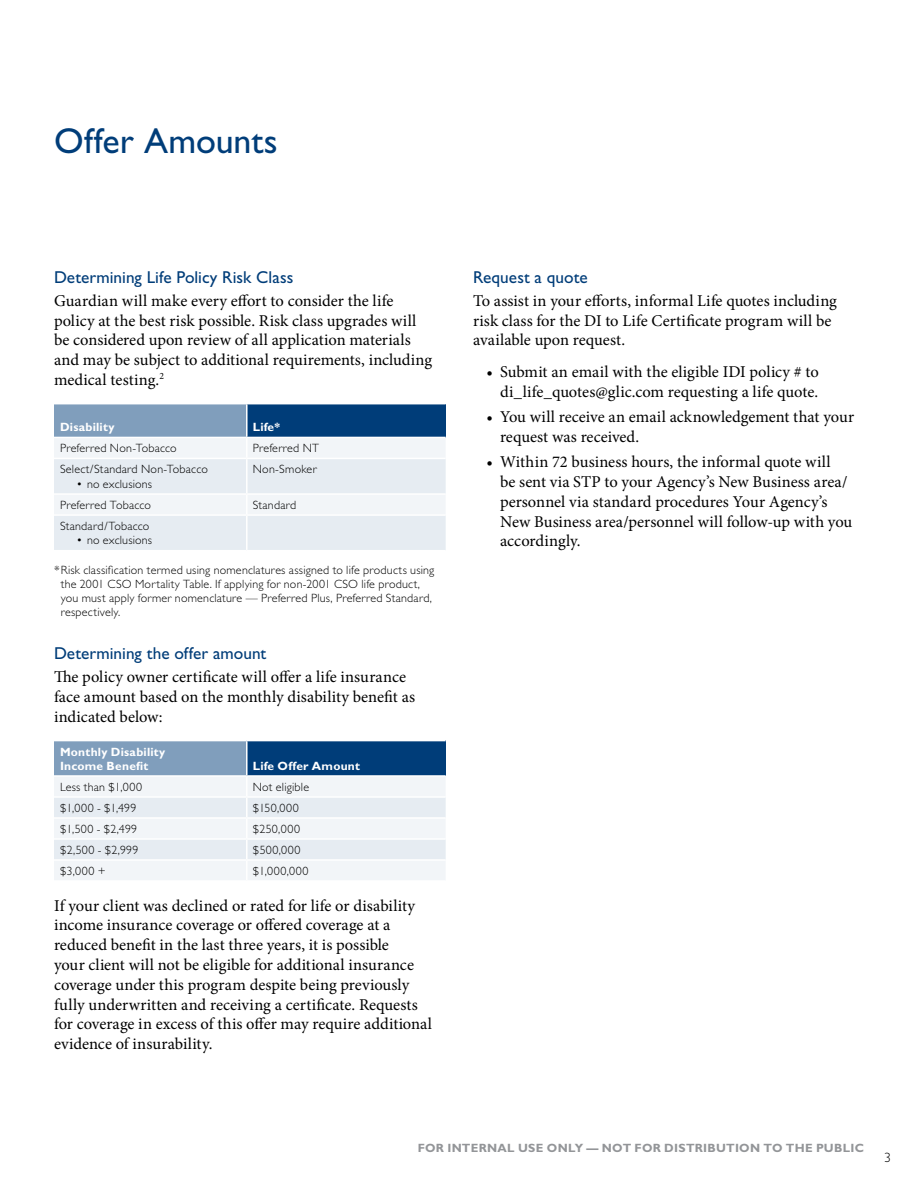
<style>
.page{position:relative;width:918px;height:1188px;background:#fff}
.page>*{position:absolute;margin:0;border:0;box-sizing:border-box;transform-origin:0 0}
.t1{font:36px "Gill Sans";letter-spacing:.005em;color:#003d79}
.t2{font:17.25px "Gill Sans";color:#003d79}
.t3{font:16.5px/19.8px "Minion Pro";color:#000}
.t4{font:300 13.5px "Gill Sans";color:#000}
.t5{font:300 12px/13.8px "Gill Sans";letter-spacing:.02em;color:#000}
.t6{font:700 12px/14.4px "Gill Sans";letter-spacing:.02em;color:#fff}
.t7{font:700 12px "Gill Sans";letter-spacing:.025em;color:#939598}
</style>
<div class="page">
<div style="left:54px;top:404px;width:193px;height:33px;background:#809ebc"></div>
<div style="left:247px;top:404px;width:199px;height:33px;background:#003d79"></div>
<hr style="left:246px;top:404px;width:2px;height:33px;background:#fff">
<svg style="left:54px;top:437px;width:392px;height:113px"></svg>
<hr style="left:54px;top:514px;width:193px;height:2px;background:#fff">
<hr style="left:247px;top:514px;width:199px;height:2px;background:#fff">
<hr style="left:246px;top:516px;width:2px;height:34px;background:#fff">
<div style="left:54px;top:741px;width:193px;height:35px;background:#809ebc"></div>
<div style="left:247px;top:741px;width:199px;height:35px;background:#003d79"></div>
<hr style="left:246px;top:741px;width:2px;height:34px;background:#fff">
<hr style="left:54px;top:775px;width:193px;height:2px;background:#fff">
<hr style="left:247px;top:775px;width:199px;height:2px;background:#fff">
<svg style="left:54px;top:777px;width:392px;height:103px"></svg>
<h1 class="t1" style="left:54px;top:120px;width:225px">Offer Amounts</h1>
<p class="t2" style="left:54px;top:267px;width:241px">Determining Life Policy Risk Class</p>
<p class="t3" style="left:54px;top:291px;width:380px">Guardian will make every effort to consider the life policy at the best risk possible. Risk class upgrades will be considered upon review of all application materials and may be subject to additional requirements, including medical testing.<sup>2</sup></p>
<p class="t6" style="left:60px;top:420px;width:56px">Disability</p>
<p class="t6" style="left:253px;top:420px;width:29px">Life*</p>
<p class="t5" style="left:60px;top:442px;width:118px">Preferred Non-Tobacco</p>
<p class="t5" style="left:253px;top:442px;width:68px">Preferred NT</p>
<p class="t5" style="left:60px;top:463px;width:149px">Select/Standard Non-Tobacco</p>
<p class="t5" style="left:76px;top:477px;width:77px">• no exclusions</p>
<p class="t5" style="left:253px;top:463px;width:65px">Non-Smoker</p>
<p class="t5" style="left:60px;top:498px;width:92px">Preferred Tobacco</p>
<p class="t5" style="left:253px;top:498px;width:45px">Standard</p>
<p class="t5" style="left:60px;top:519px;width:91px">Standard/Tobacco</p>
<p class="t5" style="left:76px;top:534px;width:77px">• no exclusions</p>
<p class="t5" style="left:61px;top:563px;width:375px;text-indent:-7px">*Risk classification termed using nomenclatures assigned to life products using the 2001 CSO Mortality Table. If applying for non-2001 CSO life product, you must apply former nomenclature — Preferred Plus, Preferred Standard, respectively.</p>
<p class="t2" style="left:54px;top:644px;width:214px">Determining the offer amount</p>
<p class="t3" style="left:54px;top:667px;width:363px">The policy owner certificate will offer a life insurance face amount based on the monthly disability benefit as indicated below:</p>
<p class="t6" style="left:60px;top:744px;width:107px">Monthly Disability<br>Income Benefit</p>
<p class="t6" style="left:253px;top:759px;width:109px">Life Offer Amount</p>
<p class="t5" style="left:60px;top:780px;width:84px">Less than $1,000</p>
<p class="t5" style="left:253px;top:780px;width:58px">Not eligible</p>
<p class="t5" style="left:60px;top:801px;width:78px">$1,000 - $1,499</p>
<p class="t5" style="left:253px;top:801px;width:47px">$150,000</p>
<p class="t5" style="left:60px;top:822px;width:79px">$1,500 - $2,499</p>
<p class="t5" style="left:253px;top:822px;width:49px">$250,000</p>
<p class="t5" style="left:60px;top:843px;width:80px">$2,500 - $2,999</p>
<p class="t5" style="left:253px;top:843px;width:49px">$500,000</p>
<p class="t5" style="left:60px;top:864px;width:47px">$3,000 +</p>
<p class="t5" style="left:253px;top:864px;width:57px">$1,000,000</p>
<p class="t3" style="left:54px;top:895px;width:380px">If your client was declined or rated for life or disability income insurance coverage or offered coverage at a reduced benefit in the last three years, it is possible<br>your client will not be eligible for additional insurance coverage under this program despite being previously fully underwritten and receiving a certificate. Requests for coverage in excess of this offer may require additional evidence of insurability.</p>
<p class="t2" style="left:473px;top:267px;width:116px">Request a quote</p>
<p class="t3" style="left:473px;top:291px;width:365px">To assist in your efforts, informal Life quotes including risk class for the DI to Life Certificate program will be available upon request.</p>
<p class="t3" style="left:487px;top:362px;width:334px;text-align:right">• Submit an email with the eligible IDI policy # to di_life_quotes@glic.com requesting a life quote.</p>
<p class="t3" style="left:500px;top:407px;width:356px;text-indent:-13px">• You will receive an email acknowledgement that your request was received.</p>
<p class="t3" style="left:500px;top:452px;width:354px;text-indent:-13px">• Within 72 business hours, the informal quote will<br>be sent via STP to your Agency’s New Business area/ personnel via standard procedures Your Agency’s New Business area/personnel will follow-up with you accordingly.</p>
<p class="t7" style="left:418px;top:1141px;width:448px">For Internal Use Only — Not for Distri bution to the Pu blic</p>
<p class="t4" style="left:884px;top:1150px;width:8px">3</p>
</div>
